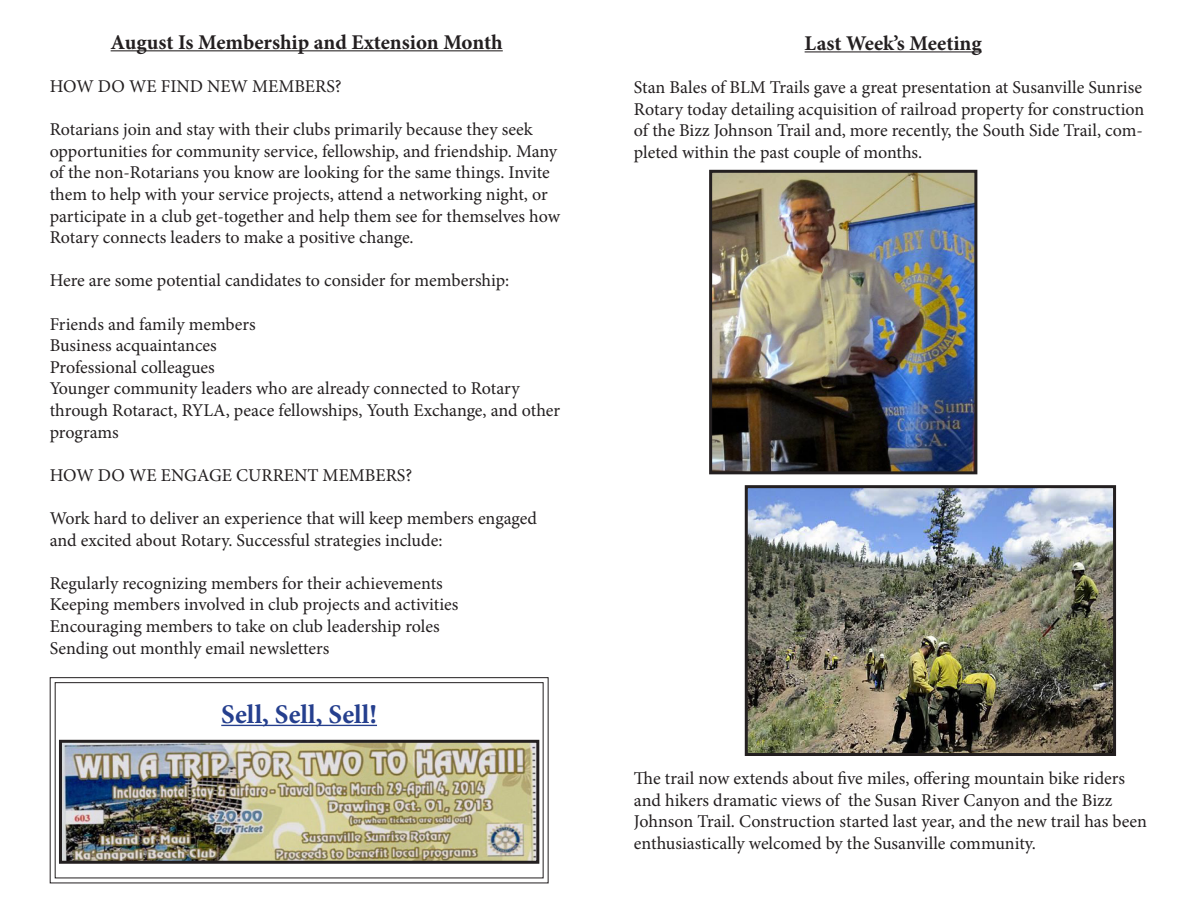
<style>
.page{position:relative;width:1188px;height:918px;background:#fff}
.page>*{position:absolute;margin:0;border:0;box-sizing:border-box;transform-origin:0 0}
.t1{font:700 27px "Minion Pro";letter-spacing:.01em;color:#253f8e}
.t2{font:700 21px "Minion Pro";letter-spacing:-.005em;color:#231f20}
.t3{font:18px/21.6px "Minion Pro";color:#231f20}
</style>
<div class="page">
<hr style="left:111px;top:50px;width:392px;height:1px;background:#231f20">
<img style="left:49px;top:677px;width:500px;height:207px">
<div style="left:55px;top:682px;width:489px;height:196px;border:1px solid #231f20"></div>
<hr style="left:805px;top:51px;width:177px;height:1px;background:#231f20">
<img style="left:713px;top:174px;width:260px;height:296px">
<div style="left:709px;top:170px;width:268px;height:304px;border:3px solid #231f20"></div>
<img style="left:749px;top:489px;width:363px;height:263px">
<div style="left:745px;top:485px;width:371px;height:271px;border:3px solid #231f20"></div>
<p class="t2" style="left:111px;top:27px;width:394px">August Is Membership and Extension Month</p>
<p class="t3" style="left:50px;top:75px;width:294px">HOW DO WE FIND NEW MEMBERS?</p>
<p class="t3" style="left:50px;top:119px;width:512px">Rotarians join and stay with their clubs primarily because they seek opportunities for community service, fellowship, and friendship. Many of the non-Rotarians you know are looking for the same things. Invite them to help with your service projects, attend a networking night, or participate in a club get-together and help them see for themselves how Rotary connects leaders to make a positive change.</p>
<p class="t3" style="left:50px;top:270px;width:461px">Here are some potential candidates to consider for membership:</p>
<p class="t3" style="left:50px;top:313px;width:208px">Friends and family members</p>
<p class="t3" style="left:50px;top:335px;width:169px">Business acquaintances</p>
<p class="t3" style="left:50px;top:356px;width:167px">Professional colleagues</p>
<p class="t3" style="left:50px;top:378px;width:512px">Younger community leaders who are already connected to Rotary through Rotaract, RYLA, peace fellowships, Youth Exchange, and other programs</p>
<p class="t3" style="left:50px;top:464px;width:364px">HOW DO WE ENGAGE CURRENT MEMBERS?</p>
<p class="t3" style="left:50px;top:507px;width:489px">Work hard to deliver an experience that will keep members engaged and excited about Rotary. Successful strategies include:</p>
<p class="t3" style="left:50px;top:572px;width:395px">Regularly recognizing members for their achievements</p>
<p class="t3" style="left:50px;top:594px;width:410px">Keeping members involved in club projects and activities</p>
<p class="t3" style="left:50px;top:615px;width:392px">Encouraging members to take on club leadership roles</p>
<p class="t3" style="left:50px;top:637px;width:281px">Sending out monthly email newsletters</p>
<p class="t1" style="left:221px;top:695px;width:157px">Sell, Sell, Sell!</p>
<p class="t2" style="left:805px;top:28px;width:179px">Last Week’s Meeting</p>
<p class="t3" style="left:634px;top:77px;width:512px">Stan Bales of BLM Trails gave a great presentation at Susanville Sunrise Rotary today detailing acquisition of railroad property for construction of the Bizz Johnson Trail and, more recently, the South Side Trail, com&shy;pleted within the past couple of months.</p>
<p class="t3" style="left:634px;top:768px;width:515px">The trail now extends about five miles, offering mountain bike riders and hikers dramatic views of the Susan River Canyon and the Bizz Johnson Trail. Construction started last year, and the new trail has been enthusiastically welcomed by the Susanville community.</p>
</div>
